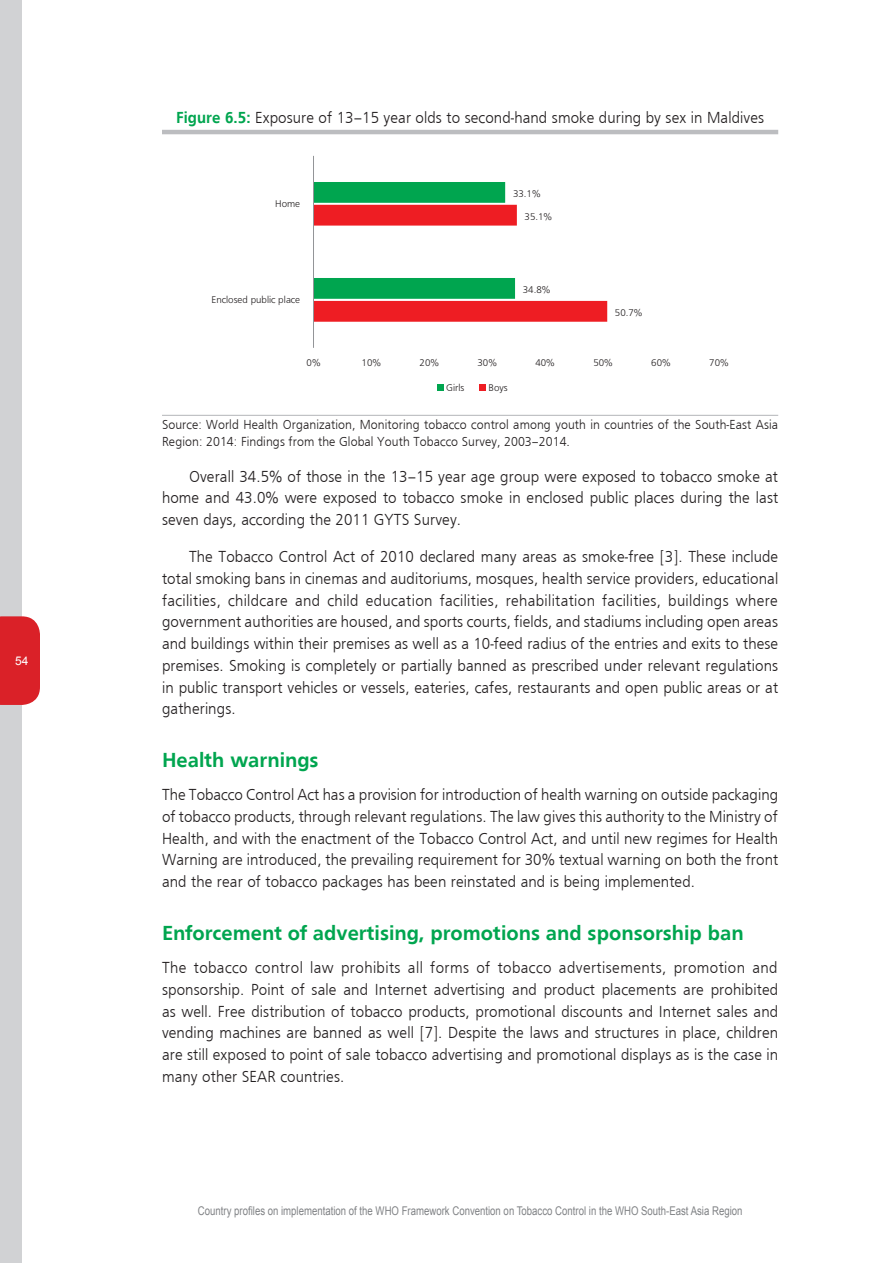
<style>
.page{position:relative;width:893px;height:1263px;background:#fff}
.page>*{position:absolute;margin:0;border:0;box-sizing:border-box;transform-origin:0 0}
.t1{font:700 21px "Frugal Sans";color:#00a54f}
.t2{font:300 16.5px/21.8px "Frugal Sans";letter-spacing:.005em;color:#231f20;text-align:justify;scale:.95 1}
.t3{font:300 13.5px/16.2px "Frugal Sans";letter-spacing:.005em;color:#231f20;scale:.95 1}
.t4{font:12px "Arial";color:#808285;scale:.8 1}
.t5{font:12px "Arial";color:#fff}
.t6{font:300 10.05px "Frugal Sans";color:#231f20}
.s1{font-weight:700;color:#00a54f}
</style>
<div class="page">
<div style="left:0;top:0;width:22px;height:1263px;background:#d1d2d4"></div>
<div style="left:0;top:616px;width:40px;height:89px;background:#da2128"></div>
<hr style="left:162px;top:130px;width:616px;height:4px;background:#bcbdc0">
<hr style="left:162px;top:415px;width:616px;height:1px;background:#bcbdc0">
<svg style="left:314px;top:182px;width:293px;height:140px"></svg>
<hr style="left:313px;top:156px;width:1px;height:192px;background:#939598">
<svg style="left:437px;top:385px;width:6px;height:6px"></svg>
<svg style="left:480px;top:385px;width:6px;height:6px"></svg>
<p class="t5" style="left:15px;top:653px;width:15px">54</p>
<p class="t2" style="left:176px;top:107px;width:621px"><span class="s1">Figure 6.5:</span> Exposure of 13–15 year olds to second-hand smoke during by sex in Maldives</p>
<p class="t6" style="left:275px;top:198px;width:27px">Home</p>
<p class="t6" style="left:212px;top:294px;width:90px">Enclosed public place</p>
<p class="t6" style="left:513px;top:188px;width:29px">33.1%</p>
<p class="t6" style="left:525px;top:211px;width:29px">35.1%</p>
<p class="t6" style="left:523px;top:284px;width:29px">34.8%</p>
<p class="t6" style="left:615px;top:307px;width:29px">50.7%</p>
<p class="t6" style="left:307px;top:357px;width:15px">0%</p>
<p class="t6" style="left:362px;top:357px;width:21px">10%</p>
<p class="t6" style="left:420px;top:357px;width:21px">20%</p>
<p class="t6" style="left:477px;top:357px;width:21px">30%</p>
<p class="t6" style="left:535px;top:357px;width:21px">40%</p>
<p class="t6" style="left:593px;top:357px;width:21px">50%</p>
<p class="t6" style="left:651px;top:357px;width:21px">60%</p>
<p class="t6" style="left:709px;top:357px;width:21px">70%</p>
<p class="t6" style="left:446px;top:382px;width:20px">Girls</p>
<p class="t6" style="left:489px;top:382px;width:21px">Boys</p>
<p class="t3" style="left:162px;top:417px;width:650px">Source: World Health Organization, Monitoring tobacco control among youth in countries of the South-East Asia<br>Region: 2014: Findings from the Global Youth Tobacco Survey, 2003–2014.</p>
<p class="t2" style="left:162px;top:465px;width:650px;text-indent:27px">Overall 34.5% of those in the 13–15 year age group were exposed to tobacco smoke at home and 43.0% were exposed to tobacco smoke in enclosed public places during the last seven days, according the 2011 GYTS Survey.</p>
<p class="t2" style="left:162px;top:546px;width:650px;text-indent:27px">The Tobacco Control Act of 2010 declared many areas as smoke-free [3]. These include total smoking bans in cinemas and auditoriums, mosques, health service providers, educational facilities, childcare and child education facilities, rehabilitation facilities, buildings where government authorities are housed, and sports courts, fields, and stadiums including open areas and buildings within their premises as well as a 10-feed radius of the entries and exits to these premises. Smoking is completely or partially banned as prescribed under relevant regulations in public transport vehicles or vessels, eateries, cafes, restaurants and open public areas or at gatherings.</p>
<p class="t1" style="left:162px;top:748px;width:158px">Health warnings</p>
<p class="t2" style="left:162px;top:784px;width:650px">The Tobacco Control Act has a provision for introduction of health warning on outside packaging of tobacco products, through relevant regulations. The law gives this authority to the Ministry of Health, and with the enactment of the Tobacco Control Act, and until new regimes for Health Warning are introduced, the prevailing requirement for 30% textual warning on both the front and the rear of tobacco packages has been reinstated and is being implemented.</p>
<p class="t1" style="left:162px;top:921px;width:583px">Enforcement of advertising, promotions and sponsorship ban</p>
<p class="t2" style="left:162px;top:956px;width:650px">The tobacco control law prohibits all forms of tobacco advertisements, promotion and sponsorship. Point of sale and Internet advertising and product placements are prohibited as well. Free distribution of tobacco products, promotional discounts and Internet sales and vending machines are banned as well [7]. Despite the laws and structures in place, children are still exposed to point of sale tobacco advertising and promotional displays as is the case in many other SEAR countries.</p>
<p class="t4" style="left:198px;top:1203px;width:682px">Country profiles on implementation of the WHO Framework Convention on Tobacco Control in the WHO South-East Asia Region</p>
</div>
